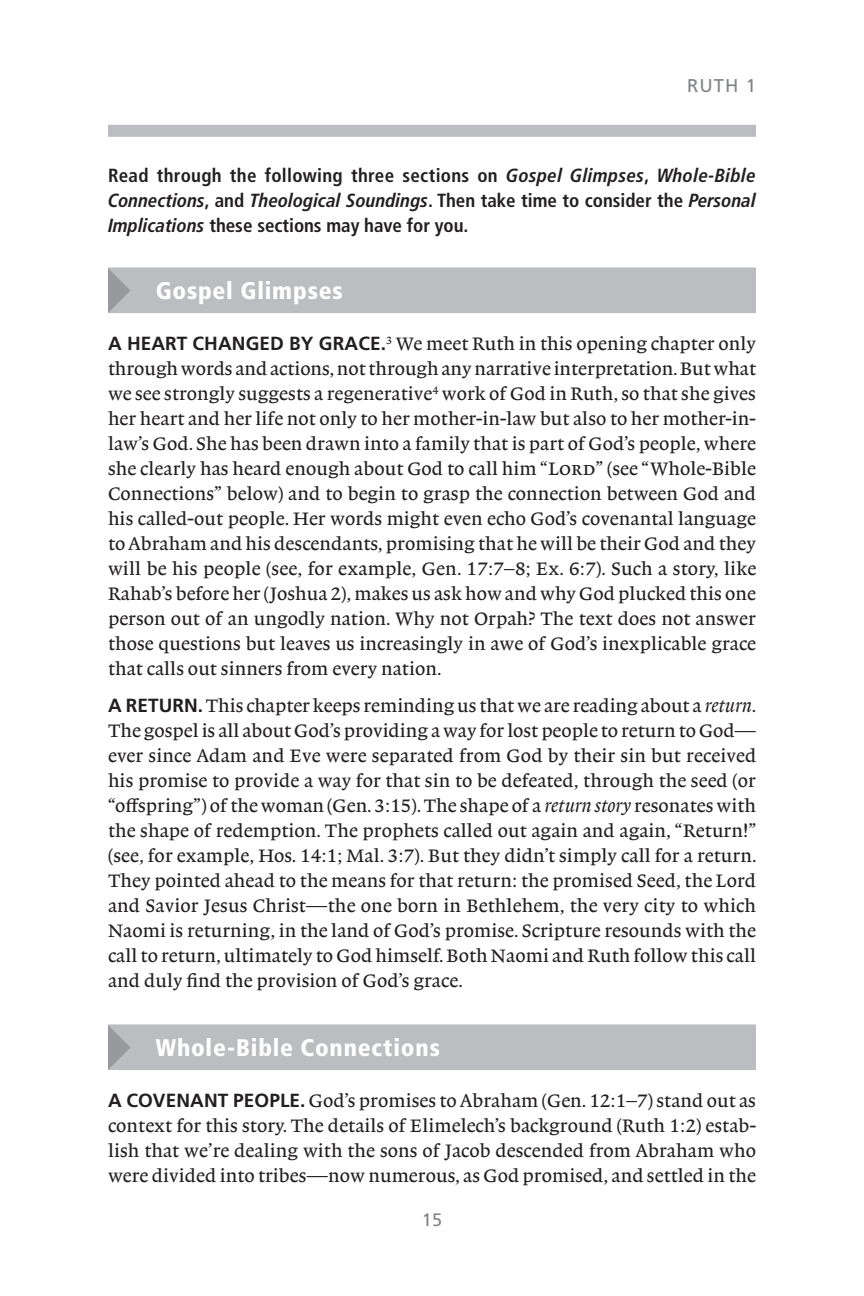
<style>
.page{position:relative;width:864px;height:1296px;background:#fff}
.page>*{position:absolute;margin:0;border:0;box-sizing:border-box;transform-origin:0 0}
.Heading1{font:900 condensed 24px "Frutiger LT Com";letter-spacing:.035em;color:#fff}
.FirstSpaceBelow{font:19px/25px "Lexiconcb";letter-spacing:.005em;color:#231f20;text-align:justify}
.FirstIntro{font:700 condensed 19px/25px "Frutiger LT Com";color:#231f20;text-align:justify}
.t1{font:18.4px "Frutiger LT Com";color:#808285}
.t2{font:18px "Frutiger LT Com";color:#808285}
.s1{font-style:italic}
.s2{font-family:"Frutiger LT Com";font-weight:700}
.s3{font-family:"Lexicon No 1 Italic A"}
</style>
<div class="page">
<div style="left:108px;top:125px;width:648px;height:12px;background:#bcbdc0"></div>
<div style="left:108px;top:267px;width:648px;height:46px;background:#bcbdc0"></div>
<div style="left:108px;top:1024px;width:648px;height:46px;background:#bcbdc0"></div>
<svg style="left:108px;top:268px;width:22px;height:45px"></svg>
<svg style="left:108px;top:1025px;width:22px;height:45px"></svg>
<p class="t1" style="left:687px;top:75px;width:70px">Ruth 1</p>
<p class="FirstIntro" style="left:108px;top:163px;width:650px">Read through the following three sections on <span class="s1">Gospel Glimpses</span>, <span class="s1">Whole-Bible Connections</span>, and <span class="s1">Theological Soundings</span>. Then take time to consider the <span class="s1">Personal Implications</span> these sections may have for you.</p>
<p class="Heading1" style="left:156px;top:276px;width:189px">Gospel Glimpses</p>
<p class="FirstSpaceBelow" style="left:108px;top:331px;width:650px"><span class="s2">A HEART CHANGED BY GRACE.</span><sup>3</sup> We meet Ruth in this opening chapter only through words and actions, not through any narrative interpretation. But what we see strongly suggests a regenerative<sup>4</sup> work of God in Ruth, so that she gives her heart and her life not only to her mother-in-law but also to her mother-in&shy;law’s God. She has been drawn into a family that is part of God’s people, where she clearly has heard enough about God to call him “Lord” (see “Whole-Bible Connections” below) and to begin to grasp the connection between God and his called-out people. Her words might even echo God’s covenantal language to Abraham and his descendants, promising that he will be their God and they will be his people (see, for example, Gen. 17:7–8; Ex. 6:7). Such a story, like Rahab’s before her (Joshua 2), makes us ask how and why God plucked this one person out of an ungodly nation. Why not Orpah? The text does not answer those questions but leaves us increasingly in awe of God’s inexplicable grace that calls out sinners from every nation.</p>
<p class="FirstSpaceBelow" style="left:108px;top:693px;width:650px"><span class="s2">A RETURN.</span> This chapter keeps reminding us that we are reading about a <span class="s3">return</span>.<br>The gospel is all about God’s providing a way for lost people to return to God— ever since Adam and Eve were separated from God by their sin but received his promise to provide a way for that sin to be defeated, through the seed (or “offspring”) of the woman (Gen. 3:15). The shape of a <span class="s3">return story</span> resonates with the shape of redemption. The prophets called out again and again, “Return!” (see, for example, Hos. 14:1; Mal. 3:7). But they didn’t simply call for a return.<br>They pointed ahead to the means for that return: the promised Seed, the Lord and Savior Jesus Christ—the one born in Bethlehem, the very city to which Naomi is returning, in the land of God’s promise. Scripture resounds with the call to return, ultimately to God himself. Both Naomi and Ruth follow this call and duly find the provision of God’s grace.</p>
<p class="Heading1" style="left:156px;top:1033px;width:286px">Whole-Bible Connections</p>
<p class="FirstSpaceBelow" style="left:108px;top:1088px;width:650px"><span class="s2">A COVENANT PEOPLE.</span> God’s promises to Abraham (Gen. 12:1–7) stand out as context for this story. The details of Elimelech’s background (Ruth 1:2) estab&shy;lish that we’re dealing with the sons of Jacob descended from Abraham who were divided into tribes—now numerous, as God promised, and settled in the</p>
<p class="t2" style="left:422px;top:1209px;width:22px">15</p>
</div>
